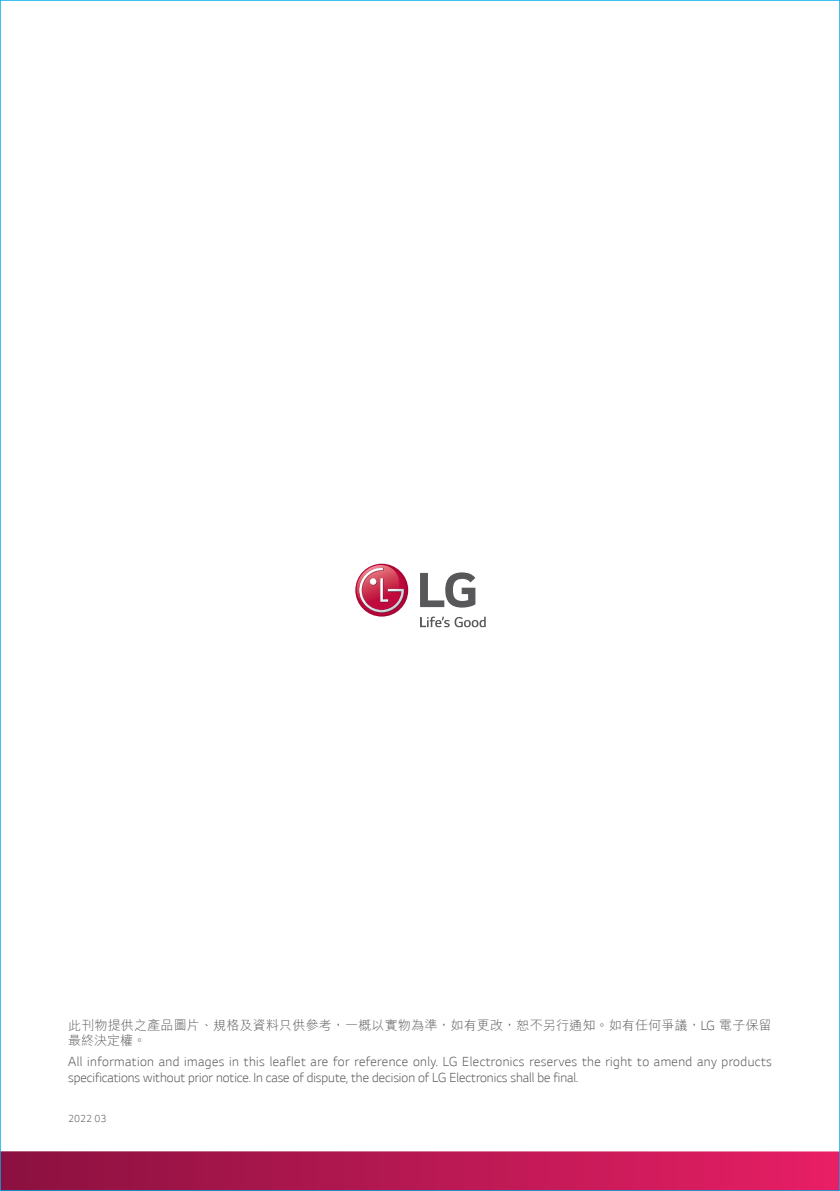
<style>
.page{position:relative;width:840px;height:1191px;background:#fff}
.page>*{position:absolute;margin:0;border:0;box-sizing:border-box;transform-origin:0 0}
.t1{font:300 15px/15.6px "LG Smart";letter-spacing:.015em;color:#58585b}
.t2{font:300 13px/15.6px "M Hei HK";letter-spacing:.015em;color:#58585b}
.t3{font:300 11.6px "LG Smart";color:#58585b}
.s1{font-family:"LG Smart";font-size:15px}
</style>
<div class="page">
<svg style="left:420px;top:616px;width:65px;height:11px"></svg>
<svg style="left:420px;top:572px;width:55px;height:35px"></svg>
<svg style="left:355px;top:564px;width:53px;height:52px"></svg>
<svg style="left:355px;top:565px;width:49px;height:48px"></svg>
<div style="left:0;top:1151px;width:839px;height:40px;background:linear-gradient(to right,#89113f,#e71f65)"></div>
<p class="t2" style="left:68px;top:1016px;width:705px">此刊物提供之產品圖片、規格及資料只供參考，一概以實物為準，如有更改，恕不另行通知。如有任何爭議，<span class="s1">LG</span> 電子保留最終決定權。</p>
<p class="t1" style="left:68px;top:1054px;width:704px">All information and images in this leaflet are for reference only. LG Electronics reserves the right to amend any products specifications without prior notice. In case of dispute, the decision of LG Electronics shall be final.</p>
<p class="t3" style="left:68px;top:1112px;width:40px">2022 03</p>
</div>
